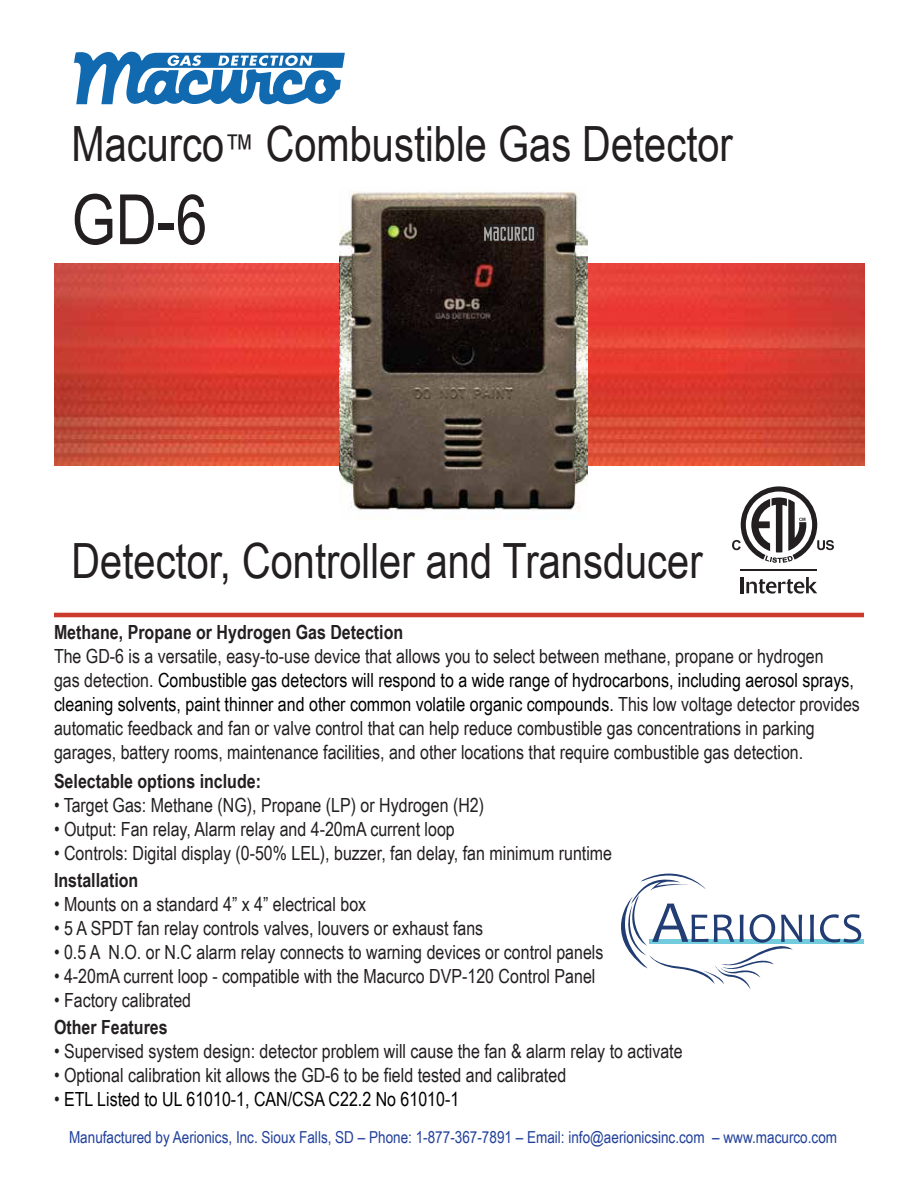
<style>
.page{position:relative;width:918px;height:1188px;background:#fff}
.page>*{position:absolute;margin:0;border:0;box-sizing:border-box;transform-origin:0 0}
.t1{font:69.45px "Arial Narrow";color:#231f20}
.t2{font:48.6px "Arial Narrow";color:#231f20}
.t3{font:19.5px/24px "Arial Narrow";color:#231f20}
.t4{font:700 19.5px "Arial Narrow";color:#231f20}
.t5{font:19.5px "Arial Narrow";color:#010101}
.t6{font:16.5px "Arial Narrow";color:#21409a}
.s1{font-size:37.05px}
.s2{color:#010101}
.s3{color:#231f20}
</style>
<div class="page">
<img style="left:54px;top:263px;width:810px;height:203px">
<img style="left:339px;top:191px;width:249px;height:320px">
<svg style="left:486px;top:225px;width:51px;height:16px"></svg>
<svg style="left:484px;top:227px;width:50px;height:14px"></svg>
<svg style="left:74px;top:51px;width:271px;height:54px"></svg>
<hr style="left:54px;top:613px;width:810px;height:4px;background:#cc3a2c">
<div style="left:649px;top:939px;width:215px;height:5px;background:#73ccdd"></div>
<svg style="left:810px;top:915px;width:4px;height:27px"></svg>
<svg style="left:820px;top:914px;width:41px;height:29px"></svg>
<svg style="left:621px;top:873px;width:181px;height:116px"></svg>
<hr style="left:741px;top:577px;width:3px;height:16px;background:#231f20">
<svg style="left:746px;top:577px;width:71px;height:17px"></svg>
<hr style="left:741px;top:569px;width:76px;height:2px;background:#231f20">
<svg style="left:732px;top:486px;width:102px;height:77px"></svg>
<h2 class="t2" style="left:72px;top:108px;width:663px">Macurco<span class="s1">™</span> Combustible Gas Detector</h2>
<h1 class="t1" style="left:72px;top:169px;width:137px">GD-6</h1>
<h2 class="t2" style="left:72px;top:525px;width:633px">Detector, Controller and Transducer</h2>
<p class="t4" style="left:54px;top:617px;width:351px">Methane, Propane or Hydrogen Gas Detection</p>
<p class="t3" style="left:54px;top:643px;width:807px">The GD-6 is a versatile, easy-to-use device that allows you to select between methane, propane or hydrogen<br>gas detection. <span class="s2">Combustible gas detectors will respond to a wide range of hydrocarbons, including aerosol sprays, cleaning solvents, paint thinner and other common volatile organic compounds.</span> This low voltage detector provides automatic feedback and fan or valve control that can help reduce combustible gas concentrations in parking garages, battery rooms, maintenance facilities, and other locations that require combustible gas detection.</p>
<p class="t4" style="left:54px;top:766px;width:209px">Selectable options include:</p>
<p class="t3" style="left:54px;top:792px;width:432px">• Target Gas: Methane (NG), Propane (LP) or Hydrogen (H2)</p>
<p class="t3" style="left:54px;top:816px;width:402px">• Output: Fan relay, Alarm relay and 4-20mA current loop</p>
<p class="t3" style="left:54px;top:840px;width:560px">• Controls: Digital display (0-50% LEL), buzzer, fan delay, fan minimum runtime</p>
<p class="t4" style="left:54px;top:865px;width:86px">Installation</p>
<p class="t3" style="left:54px;top:891px;width:314px">• Mounts on a standard 4” x 4” electrical box</p>
<p class="t3" style="left:54px;top:915px;width:431px">• 5 A SPDT fan relay controls valves, louvers or exhaust fans</p>
<p class="t3" style="left:54px;top:939px;width:551px">• 0.5 A N.O. or N.C alarm relay connects to warning devices or control panels</p>
<p class="t3" style="left:54px;top:963px;width:543px">• 4-20mA current loop - compatible with the Macurco DVP-120 Control Panel</p>
<p class="t3" style="left:54px;top:987px;width:139px">• Factory calibrated</p>
<p class="t4" style="left:54px;top:1012px;width:115px">Other Features</p>
<p class="t3" style="left:54px;top:1038px;width:630px">• Supervised system design: detector problem will cause the fan &amp; alarm relay to activate</p>
<p class="t3" style="left:54px;top:1062px;width:514px">• Optional calibration kit allows the GD-6 to be field tested and calibrated</p>
<p class="t5" style="left:54px;top:1084px;width:407px"><span class="s3">•</span> ETL Listed to UL 61010-1, CAN/CSA C22.2 No 61010-1</p>
<p class="t6" style="left:69px;top:1125px;width:770px">Manufactured by Aerionics, Inc. Sioux Falls, SD – Phone: 1-877-367-7891 – Email: info@aerionicsinc.com – www.macurco.com</p>
</div>
